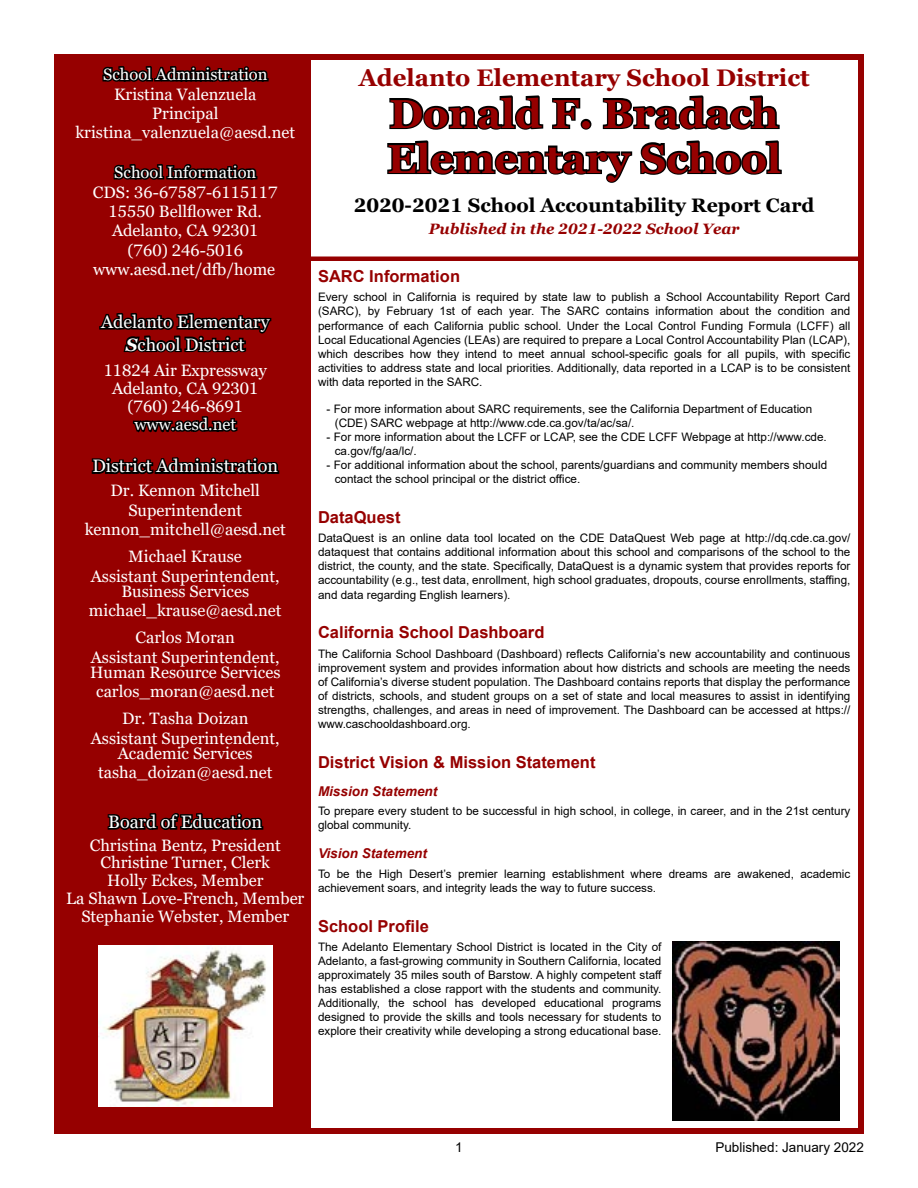
<style>
.page{position:relative;width:918px;height:1188px;background:#fff}
.page>*{position:absolute;margin:0;border:0;box-sizing:border-box;transform-origin:0 0}
.t1{font:700 40.5px/45px "Georgia";color:#960000}
.t2{font:700 24px "Georgia";color:#960000}
.t3{font:700 19.5px "Georgia";color:#000}
.t4{font:18px/22.5px "Georgia";color:#fff;text-align:center}
.t5{font:16.5px/19.5px "Georgia";color:#fff;text-align:center}
.t6{font:700 16.5px "Arial";color:#960000}
.t7{font:italic 700 15px "Georgia";color:#960000}
.t8{font:italic 700 13.5px "Arial";color:#960000}
.t9{font:13.5px "Arial";color:#000}
.t10{font:11.7px/14.1px "Arial";color:#000}
.s1{font-weight:700;font-style:italic}
</style>
<div class="page">
<div style="left:54px;top:54px;width:810px;height:1080px;border:6px solid #960000"></div>
<svg style="left:389px;top:95px;width:155px;height:35px"></svg>
<svg style="left:552px;top:98px;width:40px;height:32px"></svg>
<svg style="left:602px;top:95px;width:178px;height:35px"></svg>
<svg style="left:387px;top:140px;width:395px;height:43px"></svg>
<div style="left:60px;top:54px;width:250px;height:1074px;background:#960000"></div>
<svg style="left:102px;top:66px;width:167px;height:16px"></svg>
<svg style="left:113px;top:164px;width:145px;height:16px"></svg>
<svg style="left:99px;top:313px;width:173px;height:40px"></svg>
<svg style="left:91px;top:416px;width:189px;height:59px"></svg>
<svg style="left:107px;top:813px;width:157px;height:17px"></svg>
<div style="left:310px;top:256px;width:548px;height:5px;background:#960000"></div>
<img style="left:672px;top:942px;width:168px;height:178px">
<img style="left:98px;top:945px;width:175px;height:162px">
<h3 class="t5" style="left:75px;top:65px;width:221px">School Administration<br>Kristina Valenzuela<br>Principal kristina_valenzuela@aesd.net</h3>
<h3 class="t5" style="left:93px;top:163px;width:186px">School Information<br>CDS: 36-67587-6115117<br>15550 Bellflower Rd.<br>Adelanto, CA 92301 (760) 246-5016 www.aesd.net/dfb/home</h3>
<h3 class="t4" style="left:101px;top:311px;width:170px">Adelanto Elementary<br><span class="s1">S</span>chool District</h3>
<h3 class="t5" style="left:104px;top:362px;width:165px;line-height:18px">11824 Air Expressway<br>Adelanto, CA 92301 (760) 246-8691 www.aesd.net</h3>
<h3 class="t4" style="left:92px;top:455px;width:187px">District Administration</h3>
<h3 class="t5" style="left:85px;top:481px;width:203px">Dr. Kennon Mitchell<br>Superintendent kennon_mitchell@aesd.net</h3>
<h3 class="t5" style="left:91px;top:547px;width:190px">Michael Krause<br>Assistant Superintendent,</h3>
<h3 class="t5" style="left:89px;top:582px;width:194px">Business Services michael_krause@aesd.net</h3>
<h3 class="t5" style="left:91px;top:628px;width:190px">Carlos Moran<br>Assistant Superintendent,</h3>
<h3 class="t5" style="left:90px;top:663px;width:192px">Human Resource Services carlos_moran@aesd.net</h3>
<h3 class="t5" style="left:91px;top:709px;width:190px">Dr. Tasha Doizan<br>Assistant Superintendent,</h3>
<h3 class="t5" style="left:98px;top:744px;width:176px">Academic Services tasha_doizan@aesd.net</h3>
<h3 class="t4" style="left:108px;top:811px;width:155px">Board of Education</h3>
<h3 class="t5" style="left:66px;top:836px;width:240px;line-height:17.9px">Christina Bentz, President<br>Christine Turner, Clerk<br>Holly Eckes, Member<br>La Shawn Love-French, Member<br>Stephanie Webster, Member</h3>
<h2 class="t2" style="left:359px;top:62px;width:452px">Adelanto Elementary School District</h2>
<h1 class="t1" style="left:387px;top:91px;width:395px">Donald F. Bradach<br>Elementary School</h1>
<h3 class="t3" style="left:354px;top:192px;width:462px">2020-2021 School Accountability Report Card</h3>
<p class="t7" style="left:429px;top:219px;width:312px">Published in the 2021-2022 School Year</p>
<h3 class="t6" style="left:318px;top:265px;width:144px">SARC Information</h3>
<p class="t10" style="left:318px;top:290px;width:534px;text-align:justify">Every school in California is required by state law to publish a School Accountability Report Card (SARC), by February 1st of each year. The SARC contains information about the condition and performance of each California public school. Under the Local Control Funding Formula (LCFF) all Local Educational Agencies (LEAs) are required to prepare a Local Control Accountability Plan (LCAP), which describes how they intend to meet annual school-specific goals for all pupils, with specific activities to address state and local priorities. Additionally, data reported in a LCAP is to be consistent with data reported in the SARC.</p>
<p class="t10" style="left:335px;top:402px;width:479px;text-indent:-8px">- For more information about SARC requirements, see the California Department of Education (CDE) SARC webpage at http://www.cde.ca.gov/ta/ac/sa/.</p>
<p class="t10" style="left:335px;top:430px;width:494px;text-indent:-8px">- For more information about the LCFF or LCAP, see the CDE LCFF Webpage at http://www.cde. ca.gov/fg/aa/lc/.</p>
<p class="t10" style="left:335px;top:458px;width:494px;text-indent:-8px">- For additional information about the school, parents/guardians and community members should contact the school principal or the district office.</p>
<h3 class="t6" style="left:318px;top:505px;width:84px">DataQuest</h3>
<p class="t10" style="left:318px;top:531px;width:534px;text-align:justify">DataQuest is an online data tool located on the CDE DataQuest Web page at http://dq.cde.ca.gov/ dataquest that contains additional information about this school and comparisons of the school to the district, the county, and the state. Specifically, DataQuest is a dynamic system that provides reports for accountability (e.g., test data, enrollment, high school graduates, dropouts, course enrollments, staffing, and data regarding English learners).</p>
<h3 class="t6" style="left:318px;top:621px;width:228px">California School Dashboard</h3>
<p class="t10" style="left:318px;top:646px;width:534px;text-align:justify">The California School Dashboard (Dashboard) reflects California’s new accountability and continuous improvement system and provides information about how districts and schools are meeting the needs of California’s diverse student population. The Dashboard contains reports that display the performance of districts, schools, and student groups on a set of state and local measures to assist in identifying strengths, challenges, and areas in need of improvement. The Dashboard can be accessed at https:// www.caschooldashboard.org.</p>
<h3 class="t6" style="left:318px;top:750px;width:279px">District Vision &amp; Mission Statement</h3>
<p class="t8" style="left:318px;top:782px;width:121px">Mission Statement</p>
<p class="t10" style="left:318px;top:804px;width:534px">To prepare every student to be successful in high school, in college, in career, and in the 21st century global community.</p>
<p class="t8" style="left:318px;top:845px;width:111px">Vision Statement</p>
<p class="t10" style="left:318px;top:866px;width:534px">To be the High Desert’s premier learning establishment where dreams are awakened, academic achievement soars, and integrity leads the way to future success.</p>
<h3 class="t6" style="left:318px;top:914px;width:112px">School Profile</h3>
<p class="t10" style="left:318px;top:940px;width:345px;text-align:justify">The Adelanto Elementary School District is located in the City of Adelanto, a fast-growing community in Southern California, located approximately 35 miles south of Barstow. A highly competent staff has established a close rapport with the students and community.<br>Additionally, the school has developed educational programs designed to provide the skills and tools necessary for students to explore their creativity while developing a strong educational base.</p>
<p class="t9" style="left:455px;top:1138px;width:9px">1</p>
<p class="t9" style="left:715px;top:1138px;width:150px">Published: January 2022</p>
</div>
